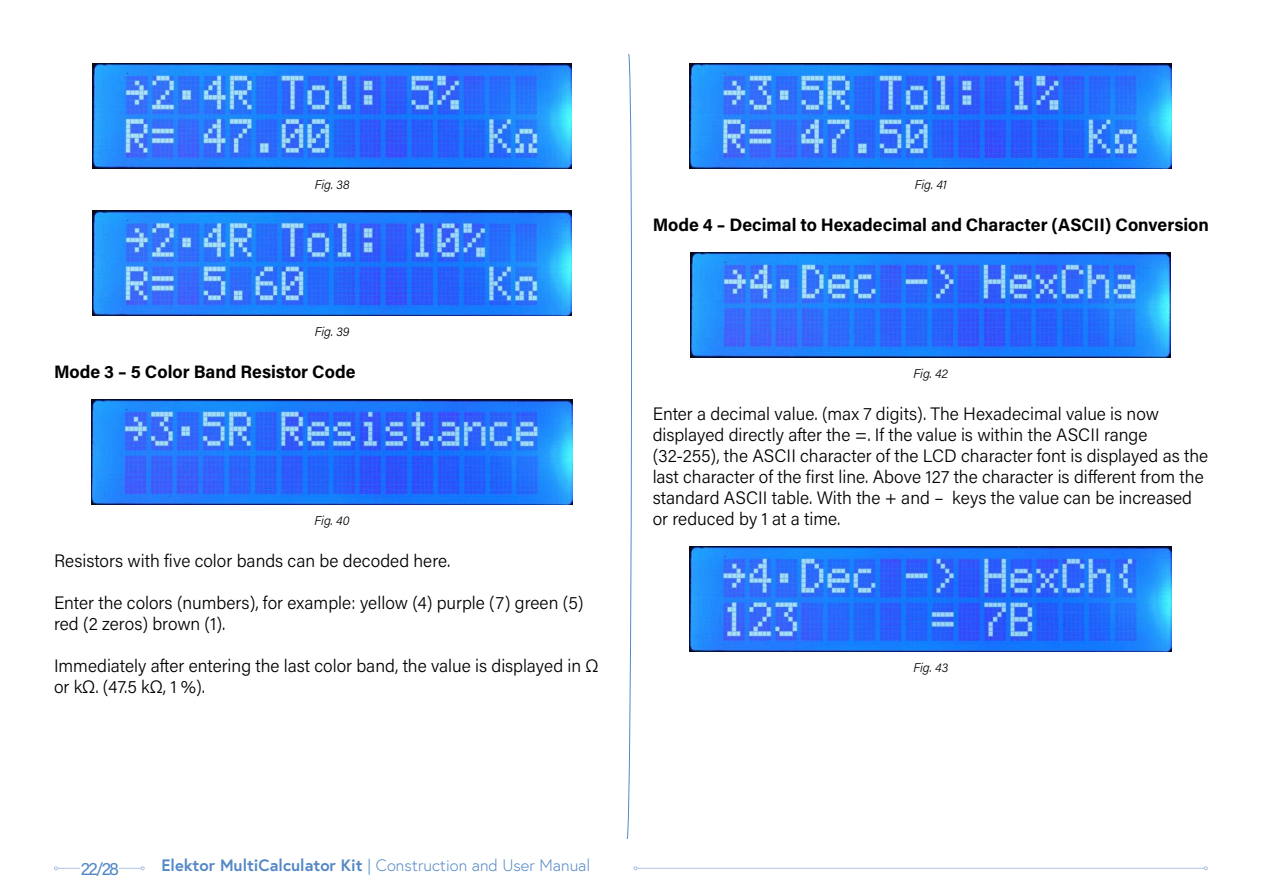
<style>
.page{position:relative;width:1263px;height:893px;background:#fff}
.page>*{position:absolute;margin:0;border:0;box-sizing:border-box;transform-origin:0 0}
.t1{font:300 18px/21px "Acumin Pro";color:#000}
.t2{font:700 18px "Acumin Pro";color:#000}
.t3{font:18px "Acumin Pro";color:#5388c6}
.t4{font:300 16.5px "Europa";color:#5388c6}
.t5{font:italic 300 12.75px "Acumin Pro";letter-spacing:-.005em;color:#000}
.s1{font-weight:700}
</style>
<div class="page">
<svg style="left:626px;top:54px;width:6px;height:785px"></svg>
<img style="left:92px;top:63px;width:479px;height:105px">
<img style="left:92px;top:210px;width:479px;height:105px">
<img style="left:92px;top:399px;width:480px;height:105px">
<img style="left:690px;top:63px;width:481px;height:105px">
<img style="left:691px;top:252px;width:479px;height:105px">
<img style="left:690px;top:546px;width:481px;height:105px">
<hr style="left:57px;top:868px;width:84px;height:1px;background:#b0c1e4">
<svg style="left:54px;top:866px;width:4px;height:4px"></svg>
<svg style="left:141px;top:866px;width:4px;height:4px"></svg>
<hr style="left:637px;top:868px;width:567px;height:1px;background:#b0c1e4">
<svg style="left:1204px;top:866px;width:4px;height:4px"></svg>
<div style="left:81px;top:853px;width:38px;height:30px;background:#fff"></div>
<p class="t5" style="left:315px;top:176px;width:36px">Fig. 38</p>
<p class="t5" style="left:315px;top:323px;width:36px">Fig. 39</p>
<p class="t2" style="left:54px;top:359px;width:303px">Mode 3 – 5 Color Band Resistor Code</p>
<p class="t5" style="left:315px;top:512px;width:37px">Fig. 40</p>
<p class="t1" style="left:54px;top:550px;width:398px">Resistors with five color bands can be decoded here.</p>
<p class="t1" style="left:54px;top:592px;width:531px">Enter the colors (numbers), for example: yellow (4) purple (7) green (5) red (2 zeros) brown (1).</p>
<p class="t1" style="left:54px;top:655px;width:545px">Immediately after entering the last color band, the value is displayed in Ω or kΩ. (47.5 kΩ, 1 %).</p>
<p class="t5" style="left:915px;top:176px;width:34px">Fig. 41</p>
<p class="t2" style="left:653px;top:212px;width:558px">Mode 4 – Decimal to Hexadecimal and Character (ASCII) Conversion</p>
<p class="t5" style="left:913px;top:365px;width:36px">Fig. 42</p>
<p class="t1" style="left:653px;top:403px;width:557px">Enter a decimal value. (max 7 digits). The Hexadecimal value is now displayed directly after the =. If the value is within the ASCII range (32-255), the ASCII character of the LCD character font is displayed as the last character of the first line. Above 127 the character is different from the standard ASCII table. With the + and – keys the value can be increased or reduced by 1 at a time.</p>
<p class="t5" style="left:913px;top:659px;width:36px">Fig. 43</p>
<p class="t3" style="left:81px;top:856px;width:40px">22/28</p>
<p class="t4" style="left:162px;top:855px;width:430px"><span class="s1">Elektor MultiCalculator Kit</span> | Construction and User Manual</p>
</div>
